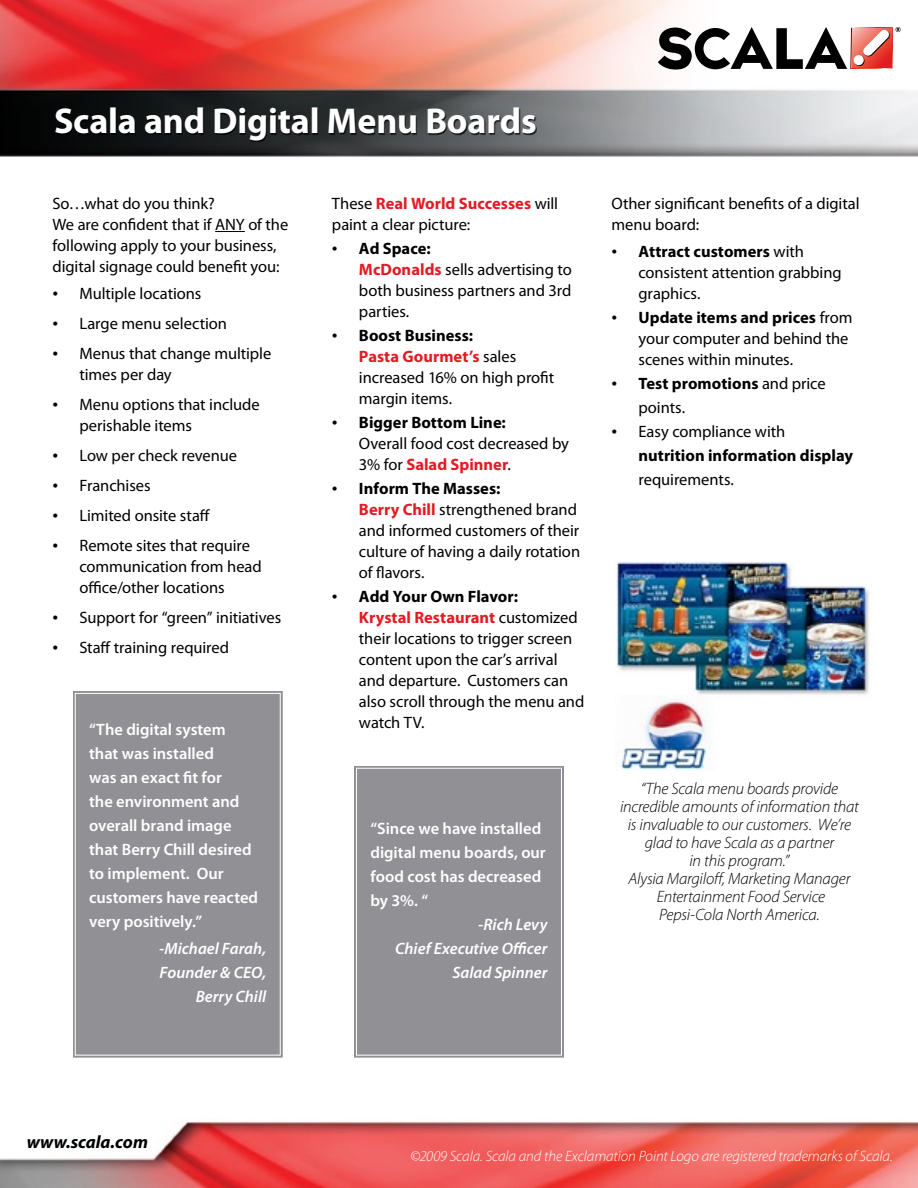
<style>
.page{position:relative;width:918px;height:1188px;background:#fff}
.page>*{position:absolute;margin:0;border:0;box-sizing:border-box;transform-origin:0 0}
.t1{font:700 36px "Myriad Pro";letter-spacing:-.005em;color:#fff}
.t2{font:italic 700 18px "Myriad Pro";color:#000}
.t3{font:16.5px/21px "Myriad Pro";letter-spacing:-.005em;color:#000}
.t4{font:600 16.5px/24px "Myriad Pro";letter-spacing:-.005em;color:#fff}
.t5{font:italic 300 16.5px/18px "Myriad Pro";letter-spacing:-.01em;color:#000;text-align:center}
.t6{font:italic 600 16.5px/24px "Myriad Pro";color:#fff;text-align:right}
.t7{font:700 16.5px/24px "Myriad Pro";color:#000}
.t8{font:italic 300 15px "Myriad Pro";letter-spacing:-.005em;color:#fff}
.s1{font-family:"Times New Roman"}
.s2{font-weight:700;color:#e31b23}
.s3{font-weight:700}
.s4{font-family:"Times New Roman";font-weight:400}
.s5{font-weight:400}
</style>
<div class="page">
<img style="left:0;top:0;width:918px;height:1188px">
<svg style="left:892px;top:27px;width:1px;height:42px"></svg>
<svg style="left:851px;top:27px;width:41px;height:42px"></svg>
<svg style="left:891px;top:28px;width:1px;height:40px"></svg>
<svg style="left:852px;top:67px;width:39px;height:1px"></svg>
<svg style="left:852px;top:28px;width:39px;height:39px"></svg>
<svg style="left:854px;top:56px;width:11px;height:10px"></svg>
<div style="left:854px;top:55px;width:10px;height:10px;background:#fff;border-radius:50%"></div>
<svg style="left:863px;top:30px;width:27px;height:27px"></svg>
<svg style="left:658px;top:27px;width:189px;height:43px"></svg>
<svg style="left:896px;top:27px;width:5px;height:5px"></svg>
<svg style="left:68px;top:686px;width:219px;height:376px;background:#99999d"></svg>
<div style="left:75px;top:693px;width:206px;height:363px;border:1px solid #fff"></div>
<hr style="left:215px;top:231px;width:30px;height:1px;background:#000">
<img style="left:615px;top:562px;width:259px;height:137px">
<svg style="left:350px;top:761px;width:218px;height:301px;background:#98989c"></svg>
<div style="left:356px;top:768px;width:206px;height:288px;border:1px solid #fff"></div>
<div style="left:56px;top:109px;width:481px;height:33px;background:#000;opacity:.75"></div>
<img style="left:615px;top:695px;width:100px;height:75px">
<h1 class="t1" style="left:54px;top:97px;width:484px">Scala and Digital Menu Boards</h1>
<p class="t3" style="left:52px;top:193px;width:237px">So…what do you think?<br>We are confident that if ANY of the following apply to your business, digital signage could benefit you:</p>
<p class="t3" style="left:52px;top:283px;width:150px"><span class="s1">•</span> Multiple locations</p>
<p class="t3" style="left:52px;top:313px;width:176px"><span class="s1">•</span> Large menu selection</p>
<p class="t3" style="left:79px;top:343px;width:193px;text-indent:-27px"><span class="s1">•</span> Menus that change multiple times per day</p>
<p class="t3" style="left:79px;top:394px;width:182px;text-indent:-27px"><span class="s1">•</span> Menu options that include perishable items</p>
<p class="t3" style="left:52px;top:445px;width:186px"><span class="s1">•</span> Low per check revenue</p>
<p class="t3" style="left:52px;top:475px;width:100px"><span class="s1">•</span> Franchises</p>
<p class="t3" style="left:52px;top:505px;width:159px"><span class="s1">•</span> Limited onsite staff</p>
<p class="t3" style="left:79px;top:535px;width:184px;text-indent:-27px"><span class="s1">•</span> Remote sites that require communication from head office/other locations</p>
<p class="t3" style="left:52px;top:607px;width:230px"><span class="s1">•</span> Support for “green” initiatives</p>
<p class="t3" style="left:52px;top:637px;width:178px"><span class="s1">•</span> Staff training required</p>
<p class="t4" style="left:89px;top:717px;width:170px">“The digital system that was installed<br>was an exact fit for<br>the environment and overall brand image that Berry Chill desired to implement. Our customers have reacted very positively.”</p>
<p class="t6" style="left:159px;top:936px;width:109px">-Michael Farah,<br>Founder &amp; CEO,<br>Berry Chill</p>
<p class="t3" style="left:332px;top:193px;width:228px">These <span class="s2">Real World Successes</span> will paint a clear picture:</p>
<p class="t3" style="left:359px;top:238px;width:214px;text-indent:-27px"><span class="s1">•</span> <span class="s3">Ad Space:<br></span><span class="s2">McDonalds</span> sells advertising to both business partners and 3rd parties.</p>
<p class="t3" style="left:359px;top:325px;width:197px;text-indent:-27px"><span class="s1">•</span> <span class="s3">Boost Business:<br></span><span class="s2">Pasta Gourmet’s</span> sales increased 16% on high profit margin items.</p>
<p class="t3" style="left:359px;top:412px;width:212px;text-indent:-27px"><span class="s1">•</span> <span class="s3">Bigger Bottom Line:<br></span>Overall food cost decreased by<br>3% for <span class="s2">Salad Spinner</span>.</p>
<p class="t3" style="left:359px;top:478px;width:223px;text-indent:-27px"><span class="s1">•</span> <span class="s3">Inform The Masses:<br></span><span class="s2">Berry Chill</span> strengthened brand and informed customers of their culture of having a daily rotation of flavors.</p>
<p class="t3" style="left:359px;top:586px;width:227px;text-indent:-27px"><span class="s1">•</span> <span class="s3">Add Your Own Flavor:<br></span><span class="s2">Krystal Restaurant</span> customized their locations to trigger screen content upon the car’s arrival and departure. Customers can also scroll through the menu and watch TV.</p>
<p class="t4" style="left:370px;top:816px;width:177px">“Since we have installed digital menu boards, our food cost has decreased by 3%. “</p>
<p class="t6" style="left:395px;top:912px;width:154px">-Rich Levy<br>Chief Executive Officer<br>Salad Spinner</p>
<p class="t3" style="left:611px;top:193px;width:250px">Other significant benefits of a digital menu board:</p>
<p class="t3" style="left:638px;top:241px;width:205px;text-indent:-27px"><span class="s1">•</span> <span class="s3">Attract customers</span> with consistent attention grabbing graphics.</p>
<p class="t3" style="left:638px;top:307px;width:216px;text-indent:-27px"><span class="s1">•</span> <span class="s3">Update items and prices</span> from your computer and behind the scenes within minutes.</p>
<p class="t3" style="left:638px;top:371px;width:189px;line-height:24px;text-indent:-27px"><span class="s1">•</span> <span class="s3">Test promotions</span> and price points.</p>
<p class="t7" style="left:638px;top:419px;width:216px;text-indent:-27px"><span class="s4">•</span> <span class="s5">Easy compliance with </span>nutrition information display</p>
<p class="t3" style="left:638px;top:469px;width:97px">requirements.</p>
<p class="t5" style="left:620px;top:779px;width:240px">“The Scala menu boards provide incredible amounts of information that is invaluable to our customers. We’re glad to have Scala as a partner<br>in this program.”<br>Alysia Margiloff, Marketing Manager<br>Entertainment Food Service<br>Pepsi-Cola North America.</p>
<p class="t2" style="left:27px;top:1130px;width:123px">www.scala.com</p>
<p class="t8" style="left:410px;top:1147px;width:484px">©2009 Scala. Scala and the Exclamation Point Logo are registered trademarks of Scala.</p>
</div>
